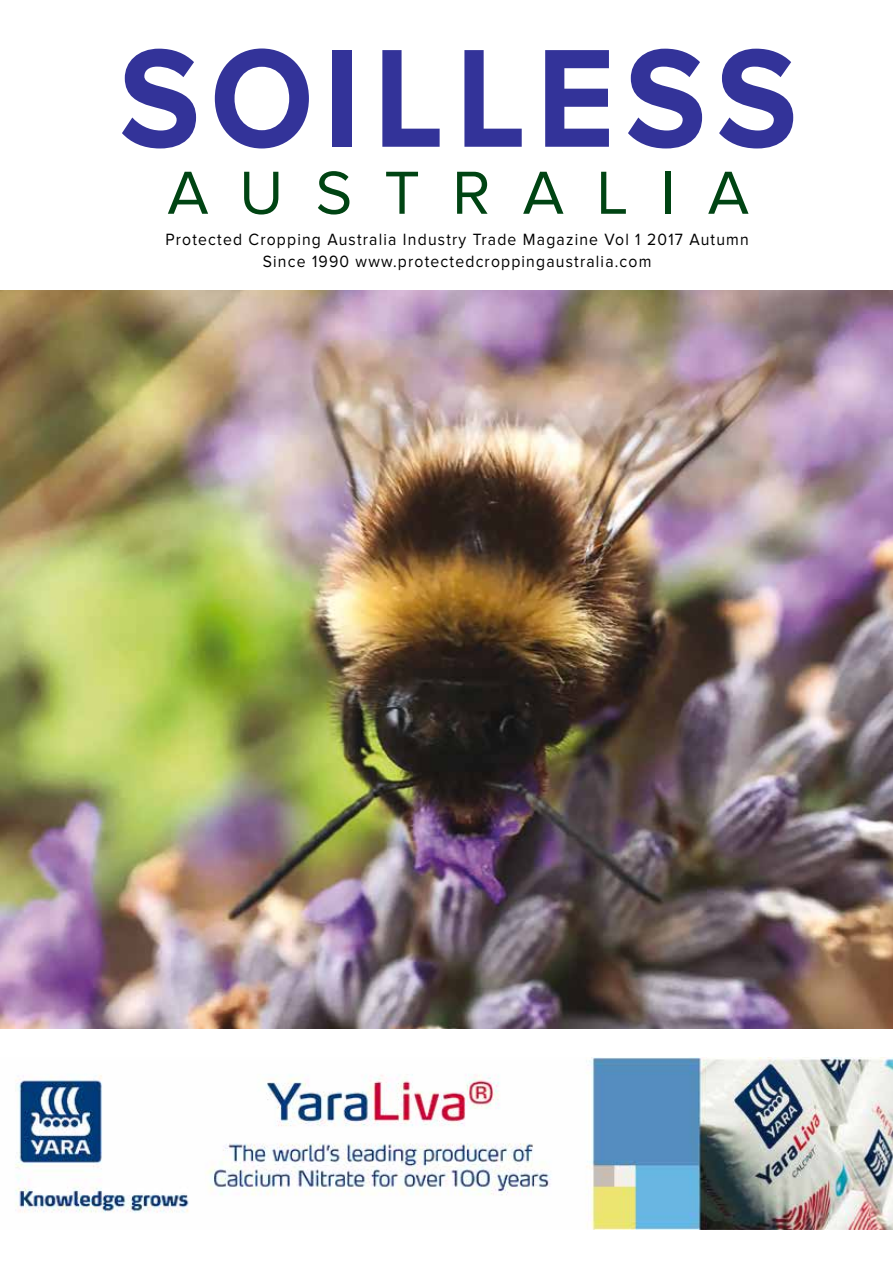
<style>
.page{position:relative;width:893px;height:1263px;background:#fff}
.page>*{position:absolute;margin:0;border:0;box-sizing:border-box;transform-origin:0 0}
.t1{font:700 144.9px "Proxima Nova";letter-spacing:.075em;color:#339;scale:.93 1}
.t2{font:63px "Proxima Nova";letter-spacing:.51em;color:#004413}
.t3{font:16.95px/21.8px "Proxima Nova";letter-spacing:.075em;color:#000;text-align:center;scale:.93 1}
</style>
<div class="page">
<img style="left:15px;top:1058px;width:878px;height:171px">
<img style="left:0;top:290px;width:893px;height:738px">
<h1 class="t1" style="left:119px;top:15px;width:731px">SOILLESS</h1>
<h2 class="t2" style="left:167px;top:157px;width:583px">AUSTRALIA</h2>
<p class="t3" style="left:165px;top:229px;width:629px">Protected Cropping Australia Industry Trade Magazine Vol 1 2017 Autumn<br>Since 1990 www.protectedcroppingaustralia.com</p>
</div>
